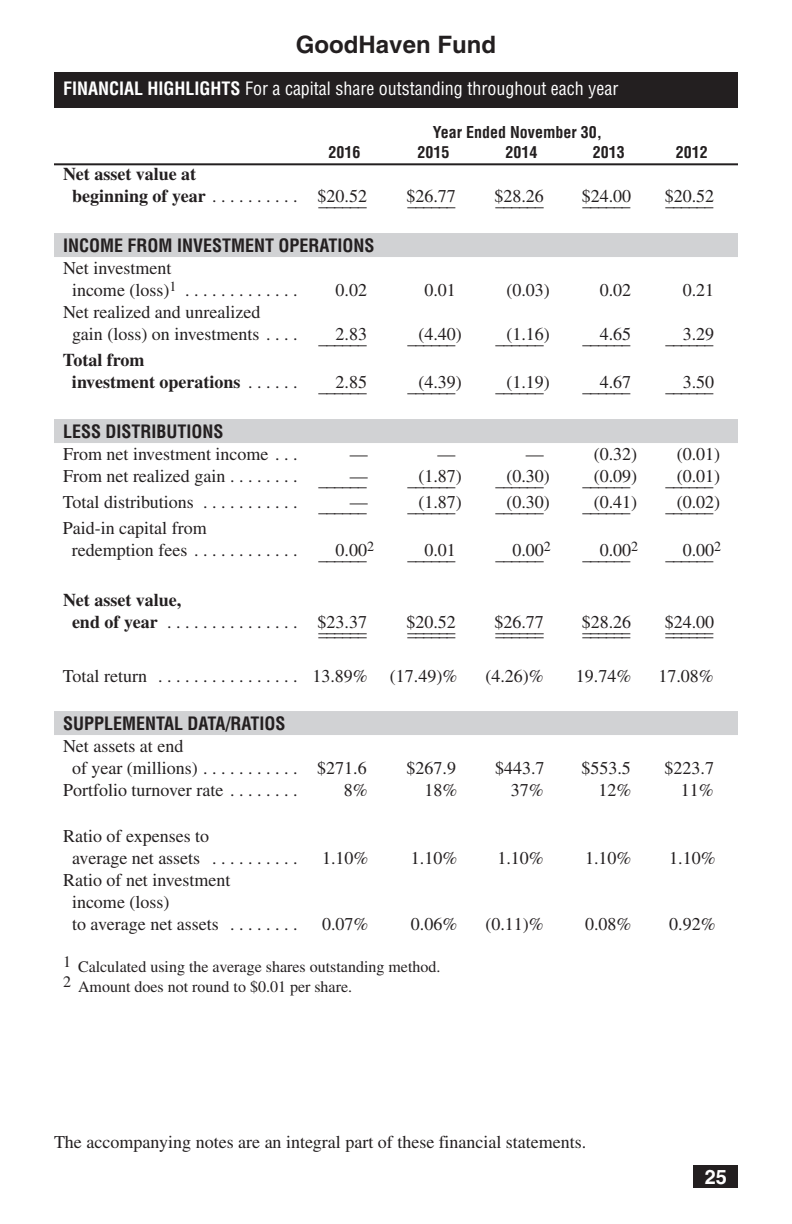
<style>
.page{position:relative;width:792px;height:1224px;background:#fff}
.page>*{position:absolute;margin:0;border:0;box-sizing:border-box;transform-origin:0 0}
.t1{font:700 24px "Helvetica";color:#231f20}
.t2{font:700 20px "Helvetica";color:#fff}
.t3{font:18px/22px "Times";color:#231f20}
.t4{font:700 18px/22px "Times";color:#231f20}
.t5{font:700 condensed 18px "Helvetica";color:#231f20}
.t6{font:condensed 18px "Helvetica";color:#fff}
.t7{font:16px/20px "Times";color:#231f20}
.t8{font:700 condensed 16px "Helvetica";color:#231f20}
.s1{font-weight:700}
.s2{font-weight:400}
</style>
<div class="page">
<div style="left:693px;top:1166px;width:45px;height:22px;background:#231f20"></div>
<hr style="left:54px;top:163px;width:684px;height:2px;background:#231f20">
<div style="left:54px;top:233px;width:684px;height:24px;background:#d1d2d4"></div>
<div style="left:54px;top:419px;width:684px;height:24px;background:#d1d2d4"></div>
<div style="left:54px;top:711px;width:684px;height:24px;background:#d1d2d4"></div>
<div style="left:54px;top:72px;width:684px;height:36px;background:#231f20"></div>
<h1 class="t1" style="left:296px;top:36px;width:202px">GoodHaven Fund</h1>
<p class="t6" style="left:63px;top:78px;width:557px"><span class="s1">FINANCIAL HIGHLIGHTS</span> For a capital share outstanding throughout each year</p>
<p class="t8" style="left:433px;top:123px;width:171px">Year Ended November 30,</p>
<p class="t8" style="left:329px;top:143px;width:33px">2016</p>
<p class="t8" style="left:417px;top:143px;width:33px">2015</p>
<p class="t8" style="left:505px;top:143px;width:33px">2014</p>
<p class="t8" style="left:593px;top:143px;width:33px">2013</p>
<p class="t8" style="left:676px;top:143px;width:33px">2012</p>
<p class="t4" style="left:72px;top:165px;width:297px;text-indent:-9px">Net asset value at<br>beginning of year <span class="s2">. . . . . . . . . . $__2_0_.5__2</span></p>
<p class="t3" style="left:406px;top:189px;width:51px">$_ _2 _6 _. 7_ _7</p>
<p class="t3" style="left:494px;top:189px;width:51px">$_ _2 _8 _. 2_ _6</p>
<p class="t3" style="left:582px;top:189px;width:51px">$_ _2 _4 _. 0_ _0</p>
<p class="t3" style="left:665px;top:189px;width:51px">$_ _2 _0 _. 5_ _2</p>
<p class="t5" style="left:63px;top:235px;width:313px">INCOME FROM INVESTMENT OPERATIONS</p>
<p class="t3" style="left:72px;top:259px;width:227px;text-indent:-9px">Net investment<br>income (loss)<sup>1</sup> . . . . . . . . . . . . .</p>
<p class="t3" style="left:336px;top:281px;width:33px">0.02</p>
<p class="t3" style="left:424px;top:281px;width:33px">0.01</p>
<p class="t3" style="left:506px;top:281px;width:45px">(0.03)</p>
<p class="t3" style="left:600px;top:281px;width:33px">0.02</p>
<p class="t3" style="left:683px;top:281px;width:33px">0.21</p>
<p class="t3" style="left:72px;top:303px;width:297px;text-indent:-9px">Net realized and unrealized<br>gain (loss) on investments . . . . ___2_.8__3</p>
<p class="t3" style="left:408px;top:327px;width:56px">__(_4_.4__0)</p>
<p class="t3" style="left:496px;top:327px;width:56px">__(_1_.1__6)</p>
<p class="t3" style="left:582px;top:329px;width:50px">___4_. 6__5</p>
<p class="t3" style="left:665px;top:329px;width:50px">___3_. 2__9</p>
<p class="t4" style="left:72px;top:351px;width:297px;text-indent:-9px">Total from<br>investment operations <span class="s2">. . . . . . ___2_.8__5</span></p>
<p class="t3" style="left:408px;top:375px;width:56px">__(_4_.3__9)</p>
<p class="t3" style="left:496px;top:375px;width:56px">__(_1_.1__9)</p>
<p class="t3" style="left:582px;top:377px;width:50px">___4_. 6__7</p>
<p class="t3" style="left:665px;top:377px;width:50px">___3_. 5__0</p>
<p class="t5" style="left:63px;top:421px;width:162px">LESS DISTRIBUTIONS</p>
<p class="t3" style="left:63px;top:445px;width:236px">From net investment income . . .</p>
<p class="t3" style="left:350px;top:445px;width:19px">—</p>
<p class="t3" style="left:438px;top:445px;width:19px">—</p>
<p class="t3" style="left:526px;top:445px;width:19px">—</p>
<p class="t3" style="left:594px;top:445px;width:45px">(0.32)</p>
<p class="t3" style="left:677px;top:445px;width:45px">(0.01)</p>
<p class="t3" style="left:63px;top:467px;width:236px">From net realized gain . . . . . . . .</p>
<p class="t3" style="left:350px;top:467px;width:19px">—</p>
<p class="t3" style="left:319px;top:471px;width:50px">______</p>
<p class="t3" style="left:408px;top:469px;width:56px">__(_1_.8__7)</p>
<p class="t3" style="left:496px;top:469px;width:56px">__(_0_.3__0)</p>
<p class="t3" style="left:582px;top:469px;width:56px">__(_0_. 0__9 )</p>
<p class="t3" style="left:665px;top:469px;width:56px">__(_0_. 0__1 )</p>
<p class="t3" style="left:63px;top:493px;width:236px">Total distributions . . . . . . . . . . .</p>
<p class="t3" style="left:350px;top:493px;width:19px">—</p>
<p class="t3" style="left:319px;top:497px;width:50px">______</p>
<p class="t3" style="left:408px;top:495px;width:56px">__(_1_.8__7)</p>
<p class="t3" style="left:496px;top:495px;width:56px">__(_0_.3__0)</p>
<p class="t3" style="left:582px;top:495px;width:56px">__(_0_. 4__1 )</p>
<p class="t3" style="left:665px;top:495px;width:56px">__(_0_. 0__2 )</p>
<p class="t3" style="left:72px;top:519px;width:227px;text-indent:-9px">Paid-in capital from<br>redemption fees . . . . . . . . . . . .</p>
<p class="t3" style="left:336px;top:541px;width:40px">0.00<sup>2</sup></p>
<p class="t3" style="left:424px;top:541px;width:33px">0.01</p>
<p class="t3" style="left:512px;top:541px;width:40px">0.00<sup>2</sup></p>
<p class="t3" style="left:600px;top:541px;width:40px">0.00<sup>2</sup></p>
<p class="t3" style="left:683px;top:541px;width:40px">0.00<sup>2</sup></p>
<p class="t3" style="left:319px;top:545px;width:50px">______</p>
<p class="t3" style="left:408px;top:545px;width:50px">______</p>
<p class="t3" style="left:496px;top:545px;width:50px">______</p>
<p class="t3" style="left:582px;top:545px;width:50px">______</p>
<p class="t3" style="left:665px;top:545px;width:50px">______</p>
<p class="t3" style="left:72px;top:591px;width:297px;text-indent:-9px"><span class="s1">Net asset value,<br>end of year</span> . . . . . . . . . . . . . . . $__2_3_.3__7</p>
<p class="t3" style="left:406px;top:615px;width:51px">$_ _2 _0 _. 5_ _2</p>
<p class="t3" style="left:494px;top:615px;width:51px">$_ _2 _6 _. 7_ _7</p>
<p class="t3" style="left:582px;top:615px;width:51px">$_ _2 _8 _. 2_ _6</p>
<p class="t3" style="left:665px;top:615px;width:51px">$_ _2 _4 _. 0_ _0</p>
<p class="t3" style="left:319px;top:621px;width:50px">______</p>
<p class="t3" style="left:408px;top:621px;width:50px">______</p>
<p class="t3" style="left:496px;top:621px;width:50px">______</p>
<p class="t3" style="left:582px;top:621px;width:50px">______</p>
<p class="t3" style="left:665px;top:621px;width:50px">______</p>
<p class="t3" style="left:63px;top:667px;width:396px">Total return . . . . . . . . . . . . . . . . 13.89% (17.49)%</p>
<p class="t3" style="left:485px;top:667px;width:60px">(4.26)%</p>
<p class="t3" style="left:576px;top:667px;width:57px">19.74%</p>
<p class="t3" style="left:658px;top:667px;width:57px">17.08%</p>
<p class="t5" style="left:63px;top:713px;width:224px">SUPPLEMENTAL DATA/RATIOS</p>
<p class="t3" style="left:72px;top:737px;width:296px;text-indent:-9px">Net assets at end<br>of year (millions) . . . . . . . . . . . $271.6</p>
<p class="t3" style="left:407px;top:759px;width:51px">$267.9</p>
<p class="t3" style="left:495px;top:759px;width:51px">$443.7</p>
<p class="t3" style="left:581px;top:759px;width:51px">$553.5</p>
<p class="t3" style="left:665px;top:759px;width:51px">$223.7</p>
<p class="t3" style="left:63px;top:781px;width:236px">Portfolio turnover rate . . . . . . . .</p>
<p class="t3" style="left:344px;top:781px;width:25px">8%</p>
<p class="t3" style="left:424px;top:781px;width:34px">18%</p>
<p class="t3" style="left:511px;top:781px;width:34px">37%</p>
<p class="t3" style="left:599px;top:781px;width:34px">12%</p>
<p class="t3" style="left:681px;top:781px;width:34px">11%</p>
<p class="t3" style="left:72px;top:827px;width:227px;text-indent:-9px">Ratio of expenses to<br>average net assets . . . . . . . . . .</p>
<p class="t3" style="left:322px;top:849px;width:48px">1.10%</p>
<p class="t3" style="left:411px;top:849px;width:48px">1.10%</p>
<p class="t3" style="left:497px;top:849px;width:48px">1.10%</p>
<p class="t3" style="left:585px;top:849px;width:48px">1.10%</p>
<p class="t3" style="left:669px;top:849px;width:48px">1.10%</p>
<p class="t3" style="left:72px;top:871px;width:227px;text-indent:-9px">Ratio of net investment<br>income (loss)<br>to average net assets . . . . . . . .</p>
<p class="t3" style="left:322px;top:915px;width:48px">0.07%</p>
<p class="t3" style="left:411px;top:915px;width:48px">0.06%</p>
<p class="t3" style="left:485px;top:915px;width:60px">(0.11)%</p>
<p class="t3" style="left:585px;top:915px;width:48px">0.08%</p>
<p class="t3" style="left:669px;top:915px;width:48px">0.92%</p>
<p class="t7" style="left:63px;top:958px;width:379px">1 Calculated using the average shares outstanding method.<br>2 Amount does not round to $0.01 per share.</p>
<p class="t3" style="left:54px;top:1133px;width:534px">The accompanying notes are an integral part of these financial statements.</p>
<p class="t2" style="left:705px;top:1169px;width:24px">25</p>
</div>
